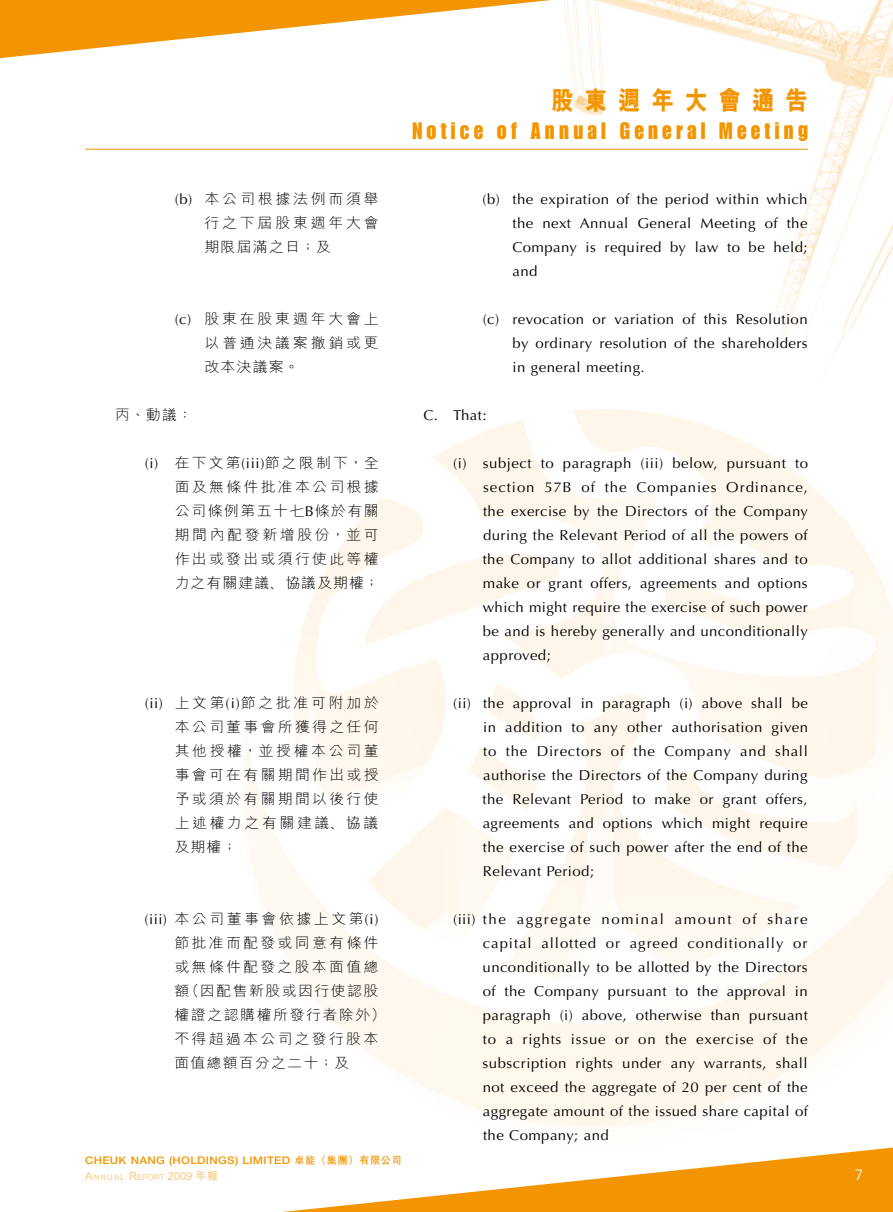
<style>
.page{position:relative;width:893px;height:1212px;background:#fff}
.page>*{position:absolute;margin:0;border:0;box-sizing:border-box;transform-origin:0 0}
.t1{font:800 26.25px "M Hei HK";letter-spacing:.5em;color:#f29500;scale:.85 1}
.t2{font:23.25px "Impact LT Std";letter-spacing:.2em;color:#f29500;scale:.92 1}
.t3{font:300 15px "Frutiger LT Std";color:#fff}
.t4{font:14.25px/24px "Optima LT Std";letter-spacing:.03em;color:#000;text-align:justify;scale:1.05 1}
.t5{font:300 14.25px/24px "M Hei HK";letter-spacing:.15em;color:#000;text-align:justify;scale:1.05 1}
.t6{font:500 10.5px "Helvetica Neue LT Std";letter-spacing:.03em;color:#f29500;scale:1.1 1}
.t7{font:700 7.8px "M Hei HK";color:#f9ca80}
.s1{font-family:"Optima LT Std";font-weight:400}
.s2{font-family:"C Hei 2 HK";font-weight:700}
.s3{font-size:11.25px}
</style>
<div class="page">
<svg style="left:283px;top:1147px;width:610px;height:65px"></svg>
<img style="left:488px;top:0;width:405px;height:358px">
<hr style="left:85px;top:149px;width:723px;height:1px;background:#f29500">
<svg style="left:0;top:0;width:551px;height:58px"></svg>
<h1 class="t1" style="left:551px;top:83px;width:303px">股東週年大會通告</h1>
<h2 class="t2" style="left:412px;top:117px;width:431px">Notice of Annual General Meeting</h2>
<p class="t5" style="left:204px;top:186px;width:168px;text-indent:-30px"><span class="s1">(b)</span> 本公司根據法例而須舉行之下屆股東週年大會期限屆滿之日；及</p>
<p class="t5" style="left:204px;top:306px;width:168px;text-indent:-30px"><span class="s1">(c)</span> 股東在股東週年大會上以普通決議案撤銷或更改本決議案。</p>
<p class="t5" style="left:115px;top:402px;width:75px">丙、動議：</p>
<p class="t5" style="left:175px;top:450px;width:196px;text-indent:-30px"><span class="s1">(i)</span> 在下文第<span class="s1">(iii)</span>節之限制下，全面及無條件批准本公司根據公司條例第五十七<span class="s1">B</span>條於有關期間內配發新增股份，並可作出或發出或須行使此等權力之有關建議﹑協議及期權；</p>
<p class="t5" style="left:174px;top:690px;width:196px;text-indent:-29px"><span class="s1">(ii)</span> 上文第<span class="s1">(i)</span>節之批准可附加於本公司董事會所獲得之任何其他授權，並授權本公司董事會可在有關期間作出或授予或須於有關期間以後行使上述權力之有關建議﹑協議及期權；</p>
<p class="t5" style="left:174px;top:906px;width:203px;text-align:left;text-indent:-30px"><span class="s1">(iii)</span> 本公司董事會依據上文第<span class="s1">(i)</span>節批准而配發或同意有條件或無條件配發之股本面值總額（因配售新股或因行使認股權證之認購權所發行者除外）不得超過本公司之發行股本面值總額百分之二十；及</p>
<p class="t6" style="left:85px;top:1154px;width:290px">CHEUK NANG (HOLDINGS) LIMITED <span class="s2">卓能（集團）有限公司</span></p>
<p class="t7" style="left:85px;top:1171px;width:135px"><span class="s3">A</span>N N UAL <span class="s3">R</span>EPORT <span class="s3">2009 年報</span></p>
<p class="t4" style="left:512px;top:187px;width:283px;text-indent:-30px">(b) the expiration of the period within which the next Annual General Meeting of the Company is required by law to be held; and</p>
<p class="t4" style="left:513px;top:307px;width:283px;text-indent:-30px">(c) revocation or variation of this Resolution by ordinary resolution of the shareholders in general meeting.</p>
<p class="t4" style="left:423px;top:403px;width:62px">C. That:</p>
<p class="t4" style="left:483px;top:451px;width:311px;text-indent:-30px">(i) subject to paragraph (iii) below, pursuant to section 57B of the Companies Ordinance, the exercise by the Directors of the Company during the Relevant Period of all the powers of the Company to allot additional shares and to make or grant offers, agreements and options which might require the exercise of such power be and is hereby generally and unconditionally approved;</p>
<p class="t4" style="left:483px;top:691px;width:312px;text-indent:-29px">(ii) the approval in paragraph (i) above shall be in addition to any other authorisation given to the Directors of the Company and shall authorise the Directors of the Company during the Relevant Period to make or grant offers, agreements and options which might require the exercise of such power after the end of the Relevant Period;</p>
<p class="t4" style="left:483px;top:907px;width:311px;text-indent:-29px">(iii) the aggregate nominal amount of share capital allotted or agreed conditionally or unconditionally to be allotted by the Directors of the Company pursuant to the approval in paragraph (i) above, otherwise than pursuant to a rights issue or on the exercise of the subscription rights under any warrants, shall not exceed the aggregate of 20 per cent of the aggregate amount of the issued share capital of the Company; and</p>
<p class="t3" style="left:855px;top:1166px;width:10px">7</p>
</div>
